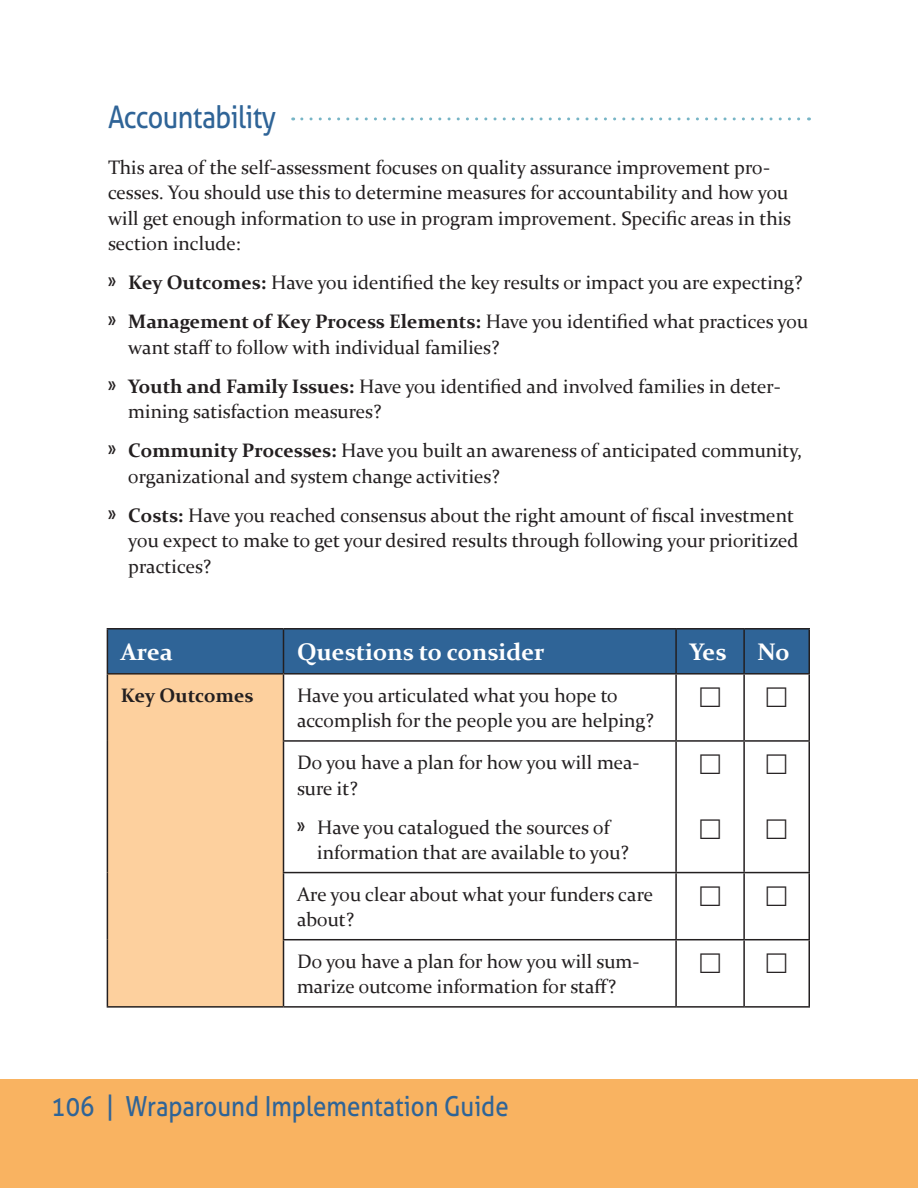
<style>
.page{position:relative;width:918px;height:1188px;background:#fff}
.page>*{position:absolute;margin:0;border:0;box-sizing:border-box;transform-origin:0 0}
.t1{font:31.05px "Aller";letter-spacing:-.02em;color:#2f6497;scale:.87 1}
.t2{font:27.6px "Aller";color:#2f6497;scale:.87 1}
.t3{font:700 24px "Constantia";color:#fff}
.t4{font:19.5px/25.5px "Constantia";color:#231f20}
.t5{font:700 19.5px "Constantia";color:#231f20}
.s1{font-family:"Big Noodle Titling";font-size:21px}
.s2{font-weight:700}
</style>
<div class="page">
<div style="left:108px;top:630px;width:700px;height:43px;background:#2f6497"></div>
<div style="left:107px;top:674px;width:177px;height:333px;background:#fdd09e"></div>
<hr style="left:107px;top:628px;width:177px;height:2px;background:#231f20">
<hr style="left:107px;top:630px;width:1px;height:43px;background:#231f20">
<hr style="left:284px;top:628px;width:392px;height:2px;background:#231f20">
<hr style="left:283px;top:630px;width:1px;height:43px;background:#231f20">
<hr style="left:676px;top:628px;width:68px;height:2px;background:#231f20">
<hr style="left:675px;top:630px;width:2px;height:43px;background:#231f20">
<hr style="left:744px;top:628px;width:66px;height:2px;background:#231f20">
<hr style="left:743px;top:630px;width:2px;height:43px;background:#231f20">
<hr style="left:808px;top:630px;width:2px;height:43px;background:#231f20">
<hr style="left:107px;top:673px;width:177px;height:2px;background:#231f20">
<hr style="left:107px;top:675px;width:1px;height:66px;background:#231f20">
<hr style="left:284px;top:673px;width:392px;height:2px;background:#231f20">
<hr style="left:283px;top:675px;width:1px;height:65px;background:#231f20">
<hr style="left:676px;top:673px;width:68px;height:2px;background:#231f20">
<hr style="left:675px;top:675px;width:2px;height:65px;background:#231f20">
<hr style="left:744px;top:673px;width:66px;height:2px;background:#231f20">
<hr style="left:743px;top:675px;width:2px;height:65px;background:#231f20">
<hr style="left:808px;top:675px;width:2px;height:65px;background:#231f20">
<hr style="left:107px;top:741px;width:1px;height:132px;background:#231f20">
<hr style="left:283px;top:740px;width:393px;height:2px;background:#231f20">
<hr style="left:283px;top:742px;width:1px;height:130px;background:#231f20">
<hr style="left:676px;top:740px;width:68px;height:2px;background:#231f20">
<hr style="left:675px;top:742px;width:2px;height:130px;background:#231f20">
<hr style="left:744px;top:740px;width:66px;height:2px;background:#231f20">
<hr style="left:743px;top:742px;width:2px;height:130px;background:#231f20">
<hr style="left:808px;top:742px;width:2px;height:130px;background:#231f20">
<hr style="left:107px;top:873px;width:1px;height:67px;background:#231f20">
<hr style="left:283px;top:872px;width:393px;height:1px;background:#231f20">
<hr style="left:283px;top:873px;width:1px;height:66px;background:#231f20">
<hr style="left:676px;top:872px;width:68px;height:1px;background:#231f20">
<hr style="left:675px;top:873px;width:2px;height:66px;background:#231f20">
<hr style="left:744px;top:872px;width:66px;height:1px;background:#231f20">
<hr style="left:743px;top:873px;width:2px;height:66px;background:#231f20">
<hr style="left:808px;top:873px;width:2px;height:66px;background:#231f20">
<hr style="left:107px;top:940px;width:1px;height:66px;background:#231f20">
<hr style="left:283px;top:939px;width:393px;height:1px;background:#231f20">
<hr style="left:283px;top:940px;width:1px;height:66px;background:#231f20">
<hr style="left:676px;top:939px;width:68px;height:1px;background:#231f20">
<hr style="left:675px;top:940px;width:2px;height:66px;background:#231f20">
<hr style="left:744px;top:939px;width:66px;height:1px;background:#231f20">
<hr style="left:743px;top:940px;width:2px;height:66px;background:#231f20">
<hr style="left:808px;top:940px;width:2px;height:66px;background:#231f20">
<hr style="left:107px;top:1006px;width:177px;height:2px;background:#231f20">
<hr style="left:284px;top:1006px;width:392px;height:2px;background:#231f20">
<hr style="left:676px;top:1006px;width:68px;height:2px;background:#231f20">
<hr style="left:744px;top:1006px;width:66px;height:2px;background:#231f20">
<svg style="left:302px;top:117px;width:507px;height:3px"></svg>
<div style="left:0;top:1079px;width:918px;height:109px;background:#f9b361"></div>
<h1 class="t1" style="left:108px;top:98px;width:195px">Accountability</h1>
<p class="t4" style="left:108px;top:153px;width:685px">This area of the self-assessment focuses on quality assurance improvement pro&shy;cesses. You should use this to determine measures for accountability and how you will get enough information to use in program improvement. Specific areas in this section include:</p>
<p class="t4" style="left:108px;top:262px;width:702px;line-height:39px"><span class="s1">»</span> <span class="s2">Key Outcomes:</span> Have you identified the key results or impact you are expecting? <span class="s1">»</span> <span class="s2">Management of Key Process Elements:</span> Have you identified what practices you</p>
<p class="t4" style="left:108px;top:327px;width:674px;line-height:39px;text-indent:20px">want staff to follow with individual families?<br><span class="s1">»</span> <span class="s2">Youth and Family Issues:</span> Have you identified and involved families in deter-</p>
<p class="t4" style="left:108px;top:391px;width:696px;line-height:39px;text-indent:20px">mining satisfaction measures?<br><span class="s1">»</span> <span class="s2">Community Processes:</span> Have you built an awareness of anticipated community,</p>
<p class="t4" style="left:108px;top:456px;width:687px;line-height:39px;text-indent:20px">organizational and system change activities?<br><span class="s1">»</span> <span class="s2">Costs:</span> Have you reached consensus about the right amount of fiscal investment</p>
<p class="t4" style="left:128px;top:527px;width:672px">you expect to make to get your desired results through following your prioritized practices?</p>
<p class="t3" style="left:121px;top:636px;width:53px">Area</p>
<p class="t3" style="left:297px;top:636px;width:249px">Questions to consider</p>
<p class="t3" style="left:690px;top:636px;width:38px">Yes</p>
<p class="t3" style="left:758px;top:636px;width:34px">No</p>
<p class="t5" style="left:121px;top:682px;width:134px">Key Outcomes</p>
<p class="t4" style="left:297px;top:682px;width:359px">Have you articulated what you hope to accomplish for the people you are helping?</p>
<p class="t4" style="left:297px;top:749px;width:344px">Do you have a plan for how you will mea&shy;sure it?</p>
<p class="t4" style="left:317px;top:813px;width:313px;text-indent:-20px"><span class="s1">»</span> Have you catalogued the sources of information that are available to you?</p>
<p class="t4" style="left:297px;top:880px;width:358px">Are you clear about what your funders care about?</p>
<p class="t4" style="left:297px;top:948px;width:344px">Do you have a plan for how you will sum&shy;marize outcome information for staff?</p>
<h2 class="t2" style="left:51px;top:1089px;width:527px">106 | Wraparound Implementation Guide</h2>
</div>
